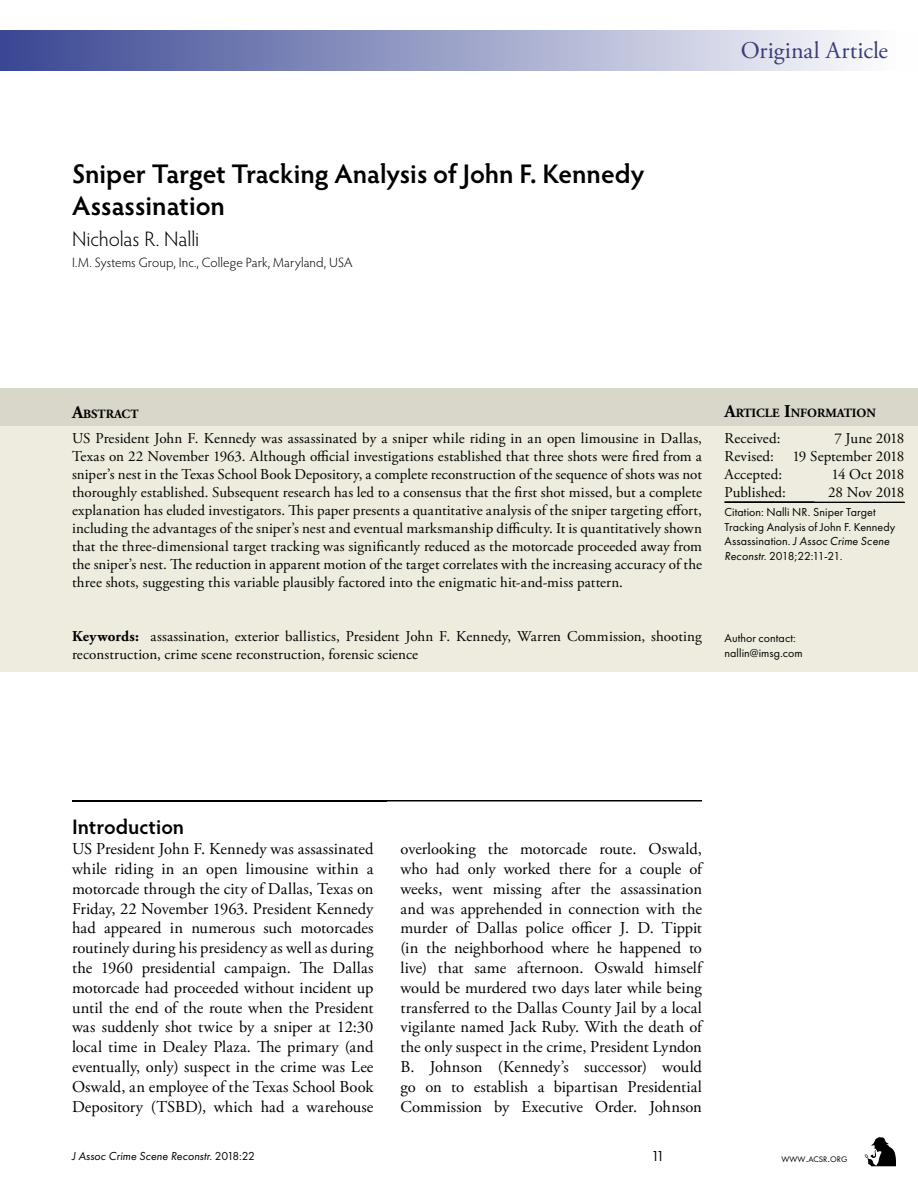
<style>
.page{position:relative;width:918px;height:1188px;background:#fff}
.page>*{position:absolute;margin:0;border:0;box-sizing:border-box;transform-origin:0 0}
.Article_Title{font:600 27px/32.4px "Hypatia Sans Pro";color:#000}
.Article_Type_Tag{font:24px "Adobe Garamond Pro";letter-spacing:.005em;color:#3a3d77}
.Author{font:300 21px "Hypatia Sans Pro";letter-spacing:-.005em;color:#000}
.Level_1_Heading{font:600 21px "Hypatia Sans Pro";color:#000}
.Body__no_indent{font:16.5px/19.8px "Adobe Garamond Pro";letter-spacing:.005em;color:#000;text-align:justify}
.Abstract{font:15px/18px "Adobe Garamond Pro";letter-spacing:.005em;color:#000;text-align:justify}
.Abstract-2{font:15px "Adobe Garamond Pro";letter-spacing:-.02em;color:#000}
.t1{font:15px "Futura PT";color:#000}
.Author-2{font:300 13.5px "Hypatia Sans Pro";letter-spacing:.005em;color:#000}
.Abstract_Heading{font:700 12.6px "Adobe Garamond Pro";color:#000}
.Citation{font:12px/14.4px "Futura PT";letter-spacing:.005em;color:#000}
.t2{font:italic 12px "Futura PT";color:#000}
.t3{font:8.4px "Futura PT";color:#000}
.s1{font-size:18px}
.s2{font-weight:700}
.s3{font-style:italic}
.s4{font-style:normal}
.s5{font-size:12px}
</style>
<div class="page">
<div style="left:0;top:389px;width:918px;height:283px;background:#edecde"></div>
<div style="left:0;top:389px;width:918px;height:37px;background:#d9d7ca"></div>
<svg style="left:865px;top:1137px;width:31px;height:29px"></svg>
<svg style="left:0;top:70px;width:859px;height:1px"></svg>
<div style="left:0;top:30px;width:918px;height:40px;background:linear-gradient(to right,#394692,#fff)"></div>
<hr style="left:72px;top:801px;width:630px;height:1px;background:#000">
<hr style="left:725px;top:502px;width:180px;height:1px;background:#000">
<p class="Article_Title" style="left:72px;top:156px;width:574px">Sniper Target Tracking Analysis of John F. Kennedy<br>Assassination</p>
<p class="Author" style="left:72px;top:225px;width:129px">Nicholas R. Nalli</p>
<p class="Author-2" style="left:72px;top:254px;width:282px">I.M. Systems Group, Inc., College Park, Maryland, USA</p>
<p class="Article_Type_Tag" style="left:741px;top:36px;width:149px">Original Article</p>
<p class="Abstract_Heading" style="left:72px;top:406px;width:68px"><span class="s1">A</span>BSTRACT</p>
<p class="Abstract" style="left:72px;top:430px;width:632px">US President John F. Kennedy was assassinated by a sniper while riding in an open limousine in Dallas, Texas on 22 November 1963. Although official investigations established that three shots were fired from a sniper’s nest in the Texas School Book Depository, a complete reconstruction of the sequence of shots was not thoroughly established. Subsequent research has led to a consensus that the first shot missed, but a complete explanation has eluded investigators. This paper presents a quantitative analysis of the sniper targeting effort, including the advantages of the sniper’s nest and eventual marksmanship difficulty. It is quantitatively shown that the three-dimensional target tracking was significantly reduced as the motorcade proceeded away from the sniper’s nest. The reduction in apparent motion of the target correlates with the increasing accuracy of the three shots, suggesting this variable plausibly factored into the enigmatic hit-and-miss pattern.</p>
<p class="Abstract" style="left:72px;top:628px;width:631px"><span class="s2">Keywords:</span> assassination, exterior ballistics, President John F. Kennedy, Warren Commission, shooting reconstruction, crime scene reconstruction, forensic science</p>
<p class="Abstract_Heading" style="left:724px;top:406px;width:153px"><span class="s1">A</span>RTICLE <span class="s1">I</span>NFORMATION</p>
<p class="Abstract" style="left:834px;top:430px;width:72px">7 June 2018</p>
<p class="Abstract" style="left:792px;top:448px;width:114px">19 September 2018</p>
<p class="Abstract-2" style="left:831px;top:465px;width:75px">14 Oct 2018</p>
<p class="Abstract" style="left:828px;top:484px;width:78px">28 Nov 2018</p>
<p class="Citation" style="left:724px;top:505px;width:172px">Citation: Nalli NR. Sniper Target Tracking Analysis of John F. Kennedy Assassination. <span class="s3">J Assoc Crime Scene Reconstr</span>. 2018;22:11-21.</p>
<p class="Abstract" style="left:724px;top:430px;width:58px">Received:</p>
<p class="Abstract" style="left:724px;top:448px;width:51px">Revised:</p>
<p class="Abstract" style="left:724px;top:466px;width:59px">Accepted:</p>
<p class="Abstract" style="left:724px;top:484px;width:63px">Published:</p>
<p class="Citation" style="left:725px;top:631px;width:73px">Author contact:</p>
<p class="Citation" style="left:725px;top:646px;width:80px">nallin@imsg.com</p>
<p class="Level_1_Heading" style="left:72px;top:813px;width:114px">Introduction</p>
<p class="Body__no_indent" style="left:72px;top:840px;width:303px">US President John F. Kennedy was assassinated while riding in an open limousine within a motorcade through the city of Dallas, Texas on Friday, 22 November 1963. President Kennedy had appeared in numerous such motorcades routinely during his presidency as well as during the 1960 presidential campaign. The Dallas motorcade had proceeded without incident up until the end of the route when the President was suddenly shot twice by a sniper at 12:30 local time in Dealey Plaza. The primary (and eventually, only) suspect in the crime was Lee Oswald, an employee of the Texas School Book Depository (TSBD), which had a warehouse</p>
<p class="Body__no_indent" style="left:401px;top:840px;width:303px">overlooking the motorcade route. Oswald, who had only worked there for a couple of weeks, went missing after the assassination and was apprehended in connection with the murder of Dallas police officer J. D. Tippit (in the neighborhood where he happened to live) that same afternoon. Oswald himself would be murdered two days later while being transferred to the Dallas County Jail by a local vigilante named Jack Ruby. With the death of the only suspect in the crime, President Lyndon B. Johnson (Kennedy’s successor) would go on to establish a bipartisan Presidential Commission by Executive Order. Johnson</p>
<p class="t2" style="left:72px;top:1149px;width:185px">J Assoc Crime Scene Reconstr. <span class="s4">2018:22</span></p>
<p class="t1" style="left:651px;top:1147px;width:15px">11</p>
<p class="t3" style="left:782px;top:1154px;width:67px">WWW<span class="s5">.</span>ACSR<span class="s5">.</span>ORG</p>
</div>
